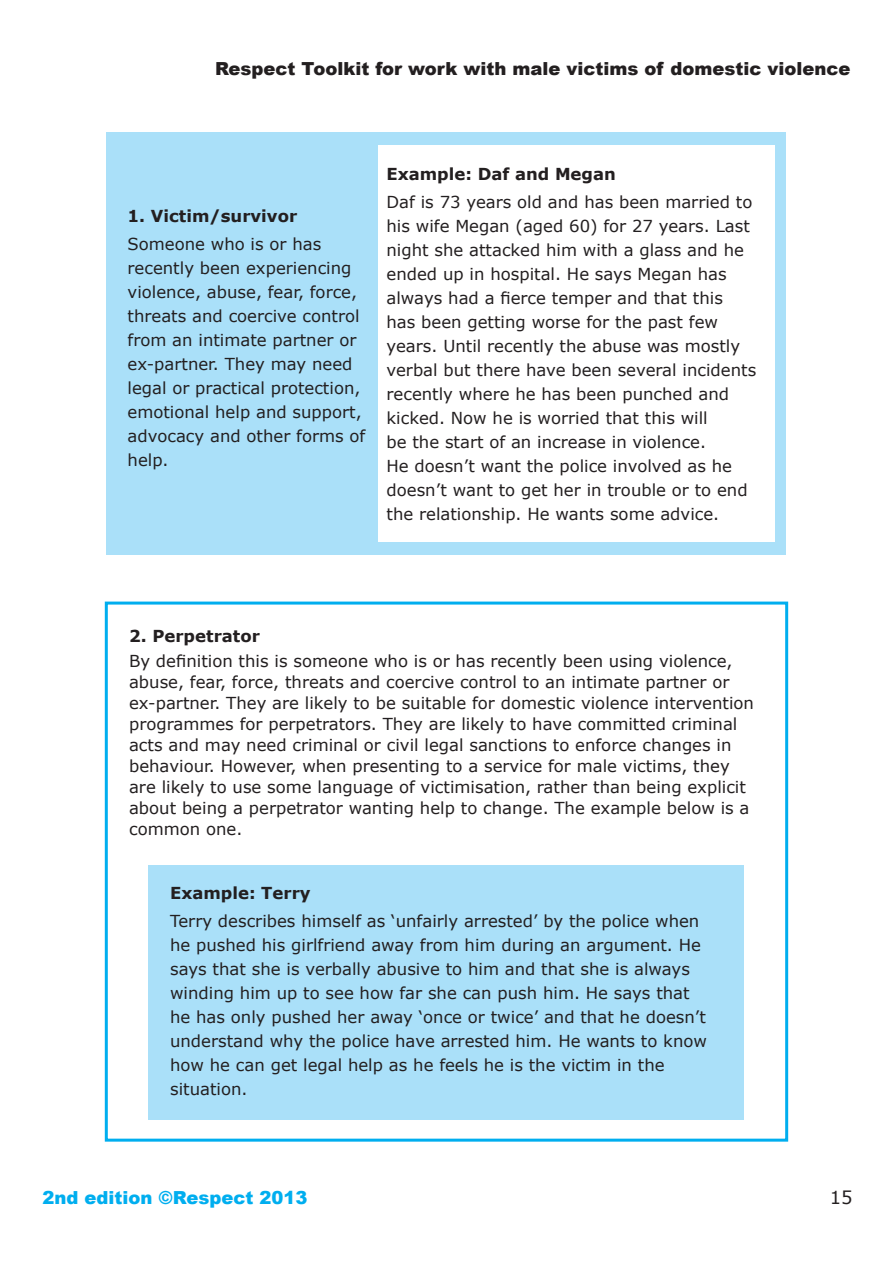
<style>
.page{position:relative;width:893px;height:1263px;background:#fff}
.page>*{position:absolute;margin:0;border:0;box-sizing:border-box;transform-origin:0 0}
.t1{font:900 18px "Arial";color:#231f20}
.t2{font:900 18px "Arial";color:#00aeef}
.t3{font:18px "Verdana";color:#231f20}
.t4{font:16.5px/24px "Verdana";color:#231f20}
.t5{font:700 16.5px "Verdana";color:#231f20}
</style>
<div class="page">
<div style="left:106px;top:132px;width:680px;height:423px;background:#aae0f9"></div>
<div style="left:378px;top:146px;width:396px;height:396px;background:#fff"></div>
<div style="left:105px;top:601px;width:683px;height:540px;border:3px solid #00aeef"></div>
<div style="left:149px;top:865px;width:595px;height:254px;background:#aae0f9"></div>
<p class="t1" style="left:215px;top:56px;width:637px">Respect Toolkit for work with male victims of domestic violence</p>
<p class="t5" style="left:128px;top:204px;width:171px">1. Victim/survivor</p>
<p class="t4" style="left:128px;top:232px;width:239px">Someone who is or has recently been experiencing violence, abuse, fear, force, threats and coercive control from an intimate partner or ex-partner. They may need legal or practical protection, emotional help and support, advocacy and other forms of help.</p>
<p class="t5" style="left:387px;top:162px;width:231px">Example: Daf and Megan</p>
<p class="t4" style="left:387px;top:190px;width:371px">Daf is 73 years old and has been married to his wife Megan (aged 60) for 27 years. Last night she attacked him with a glass and he ended up in hospital. He says Megan has always had a fierce temper and that this<br>has been getting worse for the past few years. Until recently the abuse was mostly verbal but there have been several incidents recently where he has been punched and kicked. Now he is worried that this will<br>be the start of an increase in violence.<br>He doesn’t want the police involved as he doesn’t want to get her in trouble or to end the relationship. He wants some advice.</p>
<p class="t5" style="left:129px;top:624px;width:132px">2. Perpetrator</p>
<p class="t4" style="left:129px;top:651px;width:626px;line-height:21px">By definition this is someone who is or has recently been using violence, abuse, fear, force, threats and coercive control to an intimate partner or ex-partner. They are likely to be suitable for domestic violence intervention programmes for perpetrators. They are likely to have committed criminal acts and may need criminal or civil legal sanctions to enforce changes in behaviour. However, when presenting to a service for male victims, they are likely to use some language of victimisation, rather than being explicit about being a perpetrator wanting help to change. The example below is a common one.</p>
<p class="t5" style="left:170px;top:881px;width:142px">Example: Terry</p>
<p class="t4" style="left:170px;top:909px;width:538px">Terry describes himself as ‘unfairly arrested’ by the police when he pushed his girlfriend away from him during an argument. He says that she is verbally abusive to him and that she is always winding him up to see how far she can push him. He says that he has only pushed her away ‘once or twice’ and that he doesn’t understand why the police have arrested him. He wants to know how he can get legal help as he feels he is the victim in the situation.</p>
<p class="t2" style="left:43px;top:1184px;width:266px">2nd edition ©Respect 2013</p>
<p class="t3" style="left:830px;top:1185px;width:24px">15</p>
</div>
